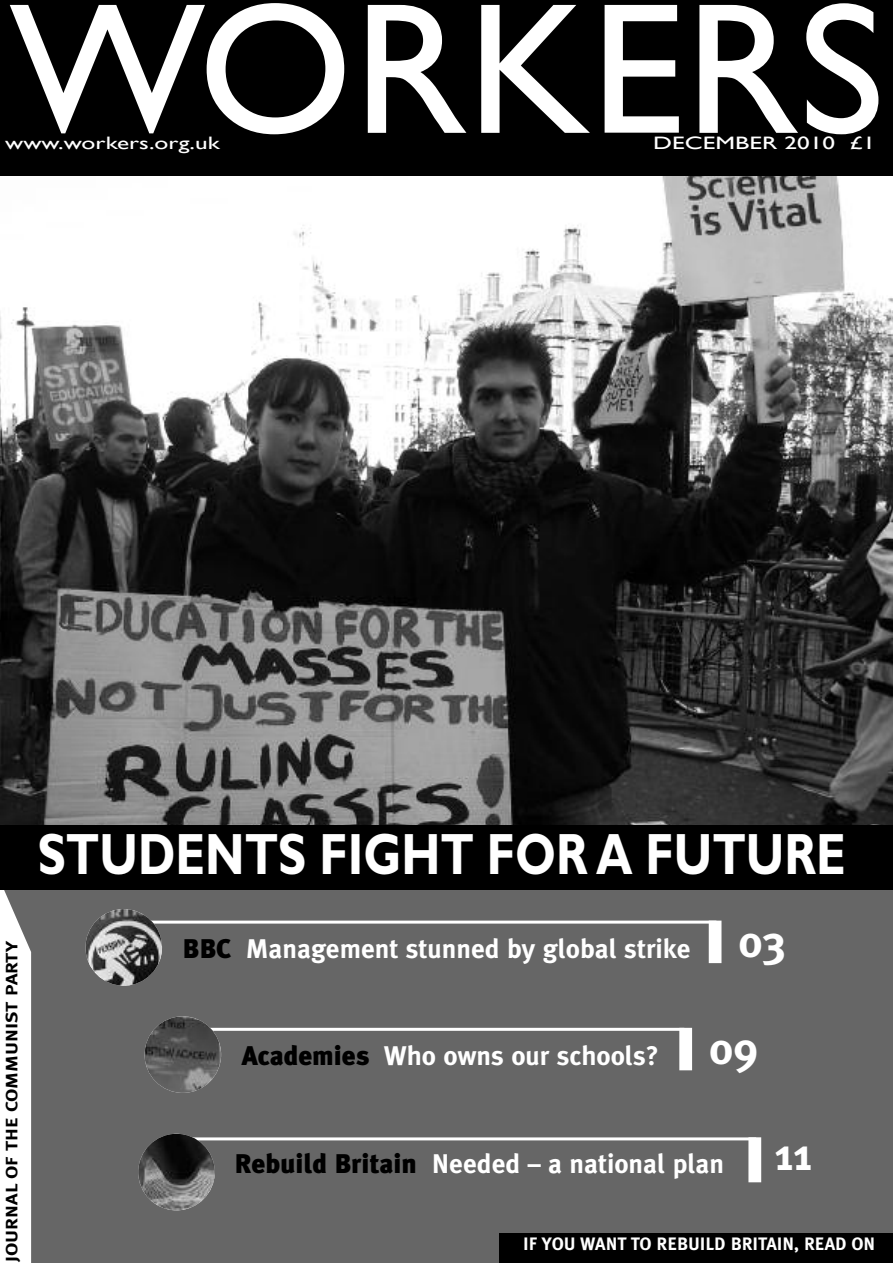
<style>
.page{position:relative;width:893px;height:1263px;background:#fff}
.page>*{position:absolute;margin:0;border:0;box-sizing:border-box;transform-origin:0 0}
.t1{font:187.5px "Gill Sans";letter-spacing:.005em;color:#fff}
.t2{font:700 58.5px "Gill Sans";color:#fff;scale:.8 1}
.t3{font:700 27px "Meta Plus";color:#fff}
.t4{font:18px "Gill Sans";letter-spacing:.005em;color:#fff;scale:1.4 1}
.t5{font:700 18px "Meta Plus";color:#fff}
.t6{font:700 16.5px "Meta Plus";color:#000;scale:1.2 1}
.s1{font-weight:900;color:#000}
.s2{font-size:45px}
</style>
<div class="page">
<img style="left:0;top:176px;width:893px;height:649px">
<div style="left:0;top:0;width:893px;height:176px;background:#000"></div>
<div style="left:3px;top:884px;width:890px;height:379px;background:#666"></div>
<hr style="left:182px;top:1137px;width:574px;height:3px;background:#fff">
<div style="left:748px;top:1137px;width:13px;height:45px;background:#fff"></div>
<hr style="left:200px;top:1028px;width:484px;height:3px;background:#fff">
<div style="left:679px;top:1028px;width:13px;height:42px;background:#fff"></div>
<div style="left:499px;top:1233px;width:394px;height:30px;background:#000"></div>
<svg style="left:3px;top:890px;width:28px;height:373px;background:#f3f3f3"></svg>
<img style="left:145px;top:1016px;width:76px;height:77px;border-radius:50%">
<hr style="left:141px;top:920px;width:575px;height:3px;background:#fff">
<div style="left:709px;top:920px;width:12px;height:43px;background:#fff"></div>
<img style="left:85px;top:909px;width:77px;height:77px;border-radius:50%">
<img style="left:138px;top:1134px;width:77px;height:76px;border-radius:50%">
<div style="left:0;top:825px;width:893px;height:65px;background:#000"></div>
<h1 class="t1" style="left:10px;top:-39px;width:876px">WORKERS</h1>
<p class="t4" style="left:653px;top:133px;width:160px">DECEMBER 2010 £1</p>
<p class="t4" style="left:5px;top:133px;width:155px">www.workers.org.uk</p>
<h2 class="t2" style="left:38px;top:832px;width:1012px">STUDENTS FIGHT FOR A FUTURE</h2>
<p class="t6" style="left:6px;top:1262px;width:269px;rotate:-90deg">JOURNAL OF THE COMMUNIST PARTY</p>
<p class="t3" style="left:183px;top:939px;width:605px"><span class="s1">BBC</span> Management stunned by global strike <span class="s2">03</span></p>
<p class="t3" style="left:242px;top:1046px;width:519px"><span class="s1">Academies</span> Who owns our schools? <span class="s2">09</span></p>
<p class="t3" style="left:235px;top:1154px;width:579px"><span class="s1">Rebuild Britain</span> Needed – a national plan <span class="s2">11</span></p>
<p class="t5" style="left:523px;top:1237px;width:354px">IF YOU WANT TO REBUILD BRITAIN, READ ON</p>
</div>
